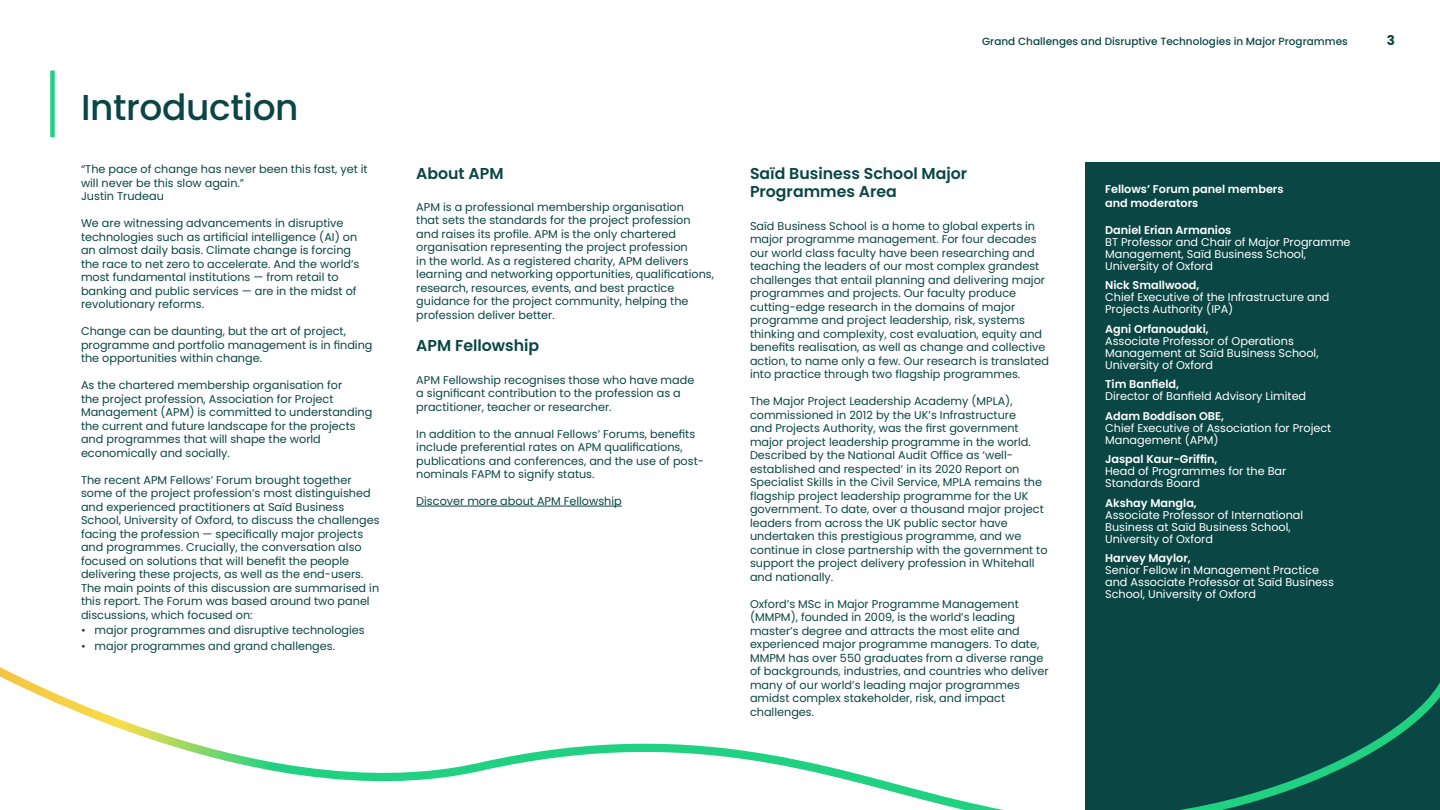
<style>
.page{position:relative;width:1440px;height:810px;background:#fff}
.page>*{position:absolute;margin:0;border:0;box-sizing:border-box;transform-origin:0 0}
.t1{font:500 36px "Poppins";letter-spacing:-.01em;color:#0a4644}
.t2{font:600 15.75px/18.9px "Poppins";color:#0a4644}
.t3{font:700 13.5px "Poppins";color:#0a4644}
.t4{font:11.25px/13.5px "Poppins";color:#0a4644}
.t5{font:11.25px/12px "Poppins";color:#fff}
.t6{font:600 11.25px/13.5px "Poppins";color:#fff}
.t7{font:500 10.5px "Poppins";color:#0a4644}
</style>
<div class="page">
<div style="left:1086px;top:162px;width:354px;height:648px;background:#0a4644"></div>
<div style="left:50px;top:70px;width:5px;height:67px;background:#21d182"></div>
<hr style="left:416px;top:506px;width:206px;height:1px;background:#0a4644">
<svg style="left:0;top:646px;width:1440px;height:164px"></svg>
<h1 class="t1" style="left:81px;top:86px;width:219px">Introduction</h1>
<p class="t4" style="left:81px;top:162px;width:288px">“The pace of change has never been this fast, yet it will never be this slow again.”<br>Justin Trudeau</p>
<p class="t4" style="left:81px;top:216px;width:280px">We are witnessing advancements in disruptive technologies such as artificial intelligence (AI) on an almost daily basis. Climate change is forcing the race to net zero to accelerate. And the world’s most fundamental institutions — from retail to banking and public services — are in the midst of revolutionary reforms.</p>
<p class="t4" style="left:81px;top:324px;width:293px">Change can be daunting, but the art of project, programme and portfolio management is in finding the opportunities within change.</p>
<p class="t4" style="left:81px;top:378px;width:293px">As the chartered membership organisation for<br>the project profession, Association for Project Management (APM) is committed to understanding the current and future landscape for the projects and programmes that will shape the world economically and socially.</p>
<p class="t4" style="left:81px;top:473px;width:300px">The recent APM Fellows’ Forum brought together some of the project profession’s most distinguished and experienced practitioners at Saïd Business School, University of Oxford, to discuss the challenges facing the profession — specifically major projects and programmes. Crucially, the conversation also focused on solutions that will benefit the people delivering these projects, as well as the end-users.<br>The main points of this discussion are summarised in this report. The Forum was based around two panel discussions, which focused on:</p>
<p class="t4" style="left:81px;top:624px;width:285px">• major programmes and disruptive technologies</p>
<p class="t4" style="left:81px;top:639px;width:256px">• major programmes and grand challenges.</p>
<p class="t7" style="left:982px;top:35px;width:367px">Grand Challenges and Disruptive Technologies in Major Programmes</p>
<p class="t3" style="left:1387px;top:32px;width:10px">3</p>
<h2 class="t2" style="left:416px;top:164px;width:89px">About APM</h2>
<p class="t4" style="left:416px;top:200px;width:299px">APM is a professional membership organisation<br>that sets the standards for the project profession and raises its profile. APM is the only chartered organisation representing the project profession<br>in the world. As a registered charity, APM delivers learning and networking opportunities, qualifications, research, resources, events, and best practice guidance for the project community, helping the profession deliver better.</p>
<h2 class="t2" style="left:416px;top:336px;width:124px">APM Fellowship</h2>
<p class="t4" style="left:416px;top:373px;width:280px">APM Fellowship recognises those who have made a significant contribution to the profession as a practitioner, teacher or researcher.</p>
<p class="t4" style="left:416px;top:427px;width:289px">In addition to the annual Fellows’ Forums, benefits include preferential rates on APM qualifications, publications and conferences, and the use of post&shy;nominals FAPM to signify status.</p>
<p class="t4" style="left:416px;top:495px;width:207px">Discover more about APM Fellowship</p>
<h2 class="t2" style="left:750px;top:164px;width:219px">Saïd Business School Major<br>Programmes Area</h2>
<p class="t4" style="left:750px;top:219px;width:301px">Saïd Business School is a home to global experts in major programme management. For four decades our world class faculty have been researching and teaching the leaders of our most complex grandest challenges that entail planning and delivering major programmes and projects. Our faculty produce cutting-edge research in the domains of major programme and project leadership, risk, systems thinking and complexity, cost evaluation, equity and benefits realisation, as well as change and collective action, to name only a few. Our research is translated into practice through two flagship programmes.</p>
<p class="t4" style="left:750px;top:395px;width:299px">The Major Project Leadership Academy (MPLA), commissioned in 2012 by the UK’s Infrastructure<br>and Projects Authority, was the first government major project leadership programme in the world.<br>Described by the National Audit Office as ‘well&shy;established and respected’ in its 2020 Report on Specialist Skills in the Civil Service, MPLA remains the flagship project leadership programme for the UK government. To date, over a thousand major project leaders from across the UK public sector have undertaken this prestigious programme, and we continue in close partnership with the government to support the project delivery profession in Whitehall and nationally.</p>
<p class="t4" style="left:750px;top:597px;width:300px">Oxford’s MSc in Major Programme Management (MMPM), founded in 2009, is the world’s leading master’s degree and attracts the most elite and experienced major programme managers. To date, MMPM has over 550 graduates from a diverse range of backgrounds, industries, and countries who deliver many of our world’s leading major programmes amidst complex stakeholder, risk, and impact challenges.</p>
<p class="t6" style="left:1105px;top:183px;width:180px">Fellows’ Forum panel members and moderators</p>
<p class="t6" style="left:1105px;top:223px;width:128px">Daniel Erian Armanios</p>
<p class="t5" style="left:1105px;top:236px;width:247px">BT Professor and Chair of Major Programme<br>Management, Saïd Business School,<br>University of Oxford</p>
<p class="t6" style="left:1105px;top:279px;width:96px">Nick Smallwood,</p>
<p class="t5" style="left:1105px;top:291px;width:226px">Chief Executive of the Infrastructure and<br>Projects Authority (IPA)</p>
<p class="t6" style="left:1105px;top:322px;width:105px">Agni Orfanoudaki,</p>
<p class="t5" style="left:1105px;top:335px;width:215px">Associate Professor of Operations<br>Management at Saïd Business School,<br>University of Oxford</p>
<p class="t6" style="left:1105px;top:378px;width:75px">Tim Banfield,</p>
<p class="t5" style="left:1105px;top:390px;width:203px">Director of Banfield Advisory Limited</p>
<p class="t6" style="left:1105px;top:409px;width:120px">Adam Boddison OBE,</p>
<p class="t5" style="left:1105px;top:422px;width:228px">Chief Executive of Association for Project<br>Management (APM)</p>
<p class="t6" style="left:1105px;top:453px;width:114px">Jaspal Kaur-Griffin,</p>
<p class="t5" style="left:1105px;top:465px;width:183px">Head of Programmes for the Bar<br>Standards Board</p>
<p class="t6" style="left:1105px;top:496px;width:93px">Akshay Mangla,</p>
<p class="t5" style="left:1105px;top:509px;width:200px">Associate Professor of International<br>Business at Saïd Business School,<br>University of Oxford</p>
<p class="t6" style="left:1105px;top:552px;width:87px">Harvey Maylor,</p>
<p class="t5" style="left:1105px;top:564px;width:230px">Senior Fellow in Management Practice and Associate Professor at Saïd Business<br>School, University of Oxford</p>
</div>
